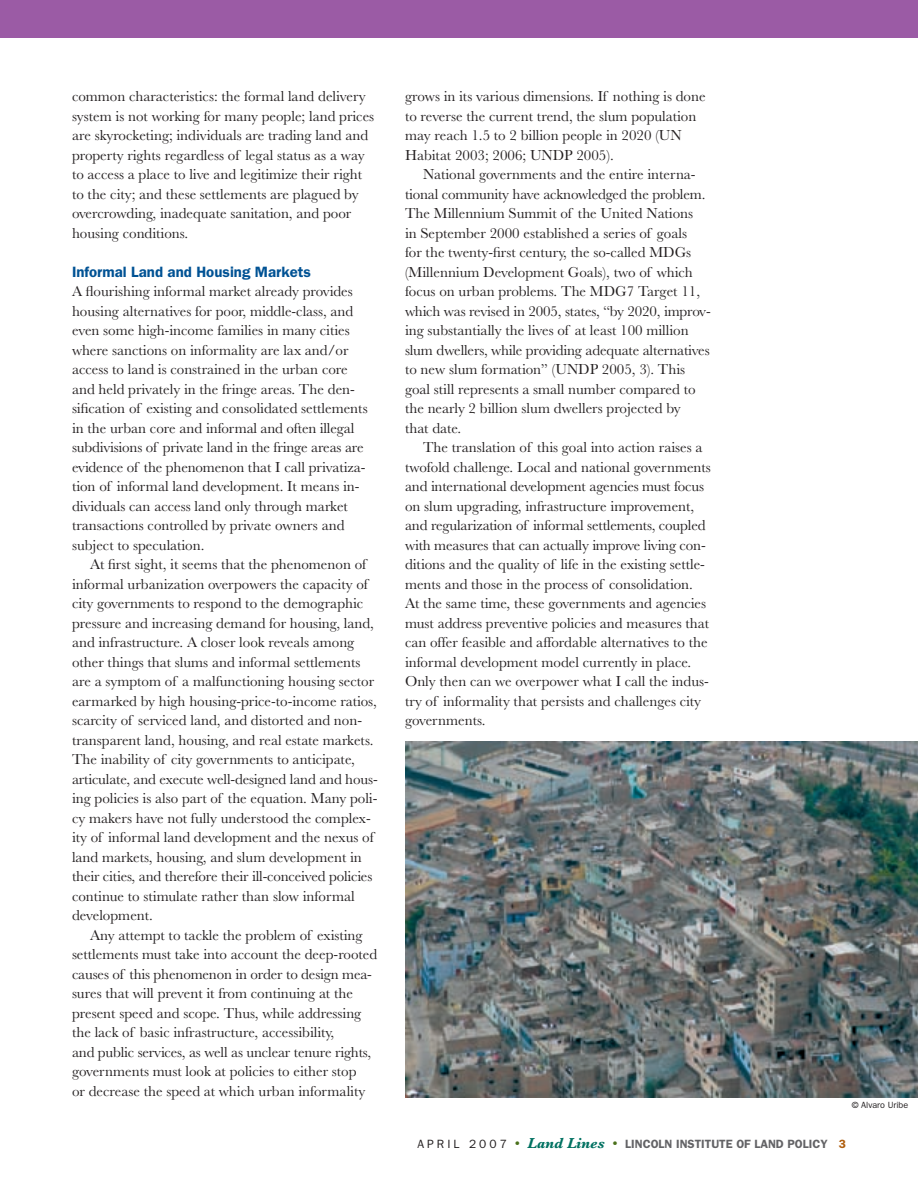
<style>
.page{position:relative;width:918px;height:1188px;background:#fff}
.page>*{position:absolute;margin:0;border:0;box-sizing:border-box;transform-origin:0 0}
.t1{font:15px/19.5px "Baskerville";color:#231f20}
.t2{font:600 15px "ITC Franklin Gothic Std";color:#005294}
.t3{font:600 12px "ITC Franklin Gothic Std";color:#636366}
.t4{font:9px "ITC Franklin Gothic Std";color:#231f20}
.s1{font-weight:400;color:#231f20}
.s2{font-family:"Baskerville";font-weight:400;font-size:15px;color:#4b711c}
.s3{font-family:"Baskerville";font-weight:700;font-style:italic;font-size:15px;color:#007161}
</style>
<div class="page">
<div style="left:0;top:0;width:918px;height:38px;background:#9b5ba5"></div>
<img style="left:405px;top:742px;width:513px;height:356px">
<p class="t1" style="left:72px;top:87px;width:304px">common characteristics: the formal land delivery system is not working for many people; land prices are skyrocketing; individuals are trading land and property rights regardless of legal status as a way to access a place to live and legitimize their right to the city; and these settlements are plagued by overcrowding, inadequate sanitation, and poor housing conditions.</p>
<p class="t2" style="left:72px;top:263px;width:241px">Informal Land and Housing Markets</p>
<p class="t1" style="left:72px;top:282px;width:297px">A flourishing informal market already provides housing alternatives for poor, middle-class, and even some high-income families in many cities where sanctions on informality are lax and/or access to land is constrained in the urban core and held privately in the fringe areas. The den&shy;sification of existing and consolidated settlements in the urban core and informal and often illegal subdivisions of private land in the fringe areas are evidence of the phenomenon that I call privatiza&shy;tion of informal land development. It means in&shy;dividuals can access land only through market transactions controlled by private owners and subject to speculation.</p>
<p class="t1" style="left:72px;top:555px;width:307px;text-indent:18px">At first sight, it seems that the phenomenon of informal urbanization overpowers the capacity of city governments to respond to the demographic pressure and increasing demand for housing, land, and infrastructure. A closer look reveals among other things that slums and informal settlements are a symptom of a malfunctioning housing sector earmarked by high housing-price-to-income ratios, scarcity of serviced land, and distorted and non&shy;transparent land, housing, and real estate markets.<br>The inability of city governments to anticipate, articulate, and execute well-designed land and hous&shy;ing policies is also part of the equation. Many poli&shy;cy makers have not fully understood the complex&shy;ity of informal land development and the nexus of land markets, housing, and slum development in their cities, and therefore their ill-conceived policies continue to stimulate rather than slow informal development.</p>
<p class="t1" style="left:72px;top:925px;width:307px;text-indent:18px">Any attempt to tackle the problem of existing settlements must take into account the deep-rooted causes of this phenomenon in order to design mea&shy;sures that will prevent it from continuing at the present speed and scope. Thus, while addressing the lack of basic infrastructure, accessibility,<br>and public services, as well as unclear tenure rights, governments must look at policies to either stop<br>or decrease the speed at which urban informality</p>
<p class="t1" style="left:405px;top:87px;width:302px">grows in its various dimensions. If nothing is done to reverse the current trend, the slum population may reach 1.5 to 2 billion people in 2020 (UN Habitat 2003; 2006; UNDP 2005).</p>
<p class="t1" style="left:405px;top:165px;width:307px;text-indent:18px">National governments and the entire interna&shy;tional community have acknowledged the problem.<br>The Millennium Summit of the United Nations<br>in September 2000 established a series of goals<br>for the twenty-first century, the so-called MDGs (Millennium Development Goals), two of which focus on urban problems. The MDG7 Target 11, which was revised in 2005, states, “by 2020, improv&shy;ing substantially the lives of at least 100 million slum dwellers, while providing adequate alternatives to new slum formation” (UNDP 2005, 3). This goal still represents a small number compared to the nearly 2 billion slum dwellers projected by<br>that date.</p>
<p class="t1" style="left:405px;top:438px;width:307px;text-indent:18px">The translation of this goal into action raises a twofold challenge. Local and national governments and international development agencies must focus on slum upgrading, infrastructure improvement, and regularization of informal settlements, coupled with measures that can actually improve living con&shy;ditions and the quality of life in the existing settle&shy;ments and those in the process of consolidation.<br>At the same time, these governments and agencies must address preventive policies and measures that can offer feasible and affordable alternatives to the informal development model currently in place.<br>Only then can we overpower what I call the indus&shy;try of informality that persists and challenges city governments.</p>
<p class="t3" style="left:418px;top:1136px;width:412px"><span class="s1">A p r i l 2 0 0 7</span> <span class="s2">•</span> <span class="s3">Land Lines</span> <span class="s2">•</span> Lincoln Institute of Land Policy</p>
<p class="t4" style="left:852px;top:1100px;width:58px">© Alvaro Uribe</p>
</div>
